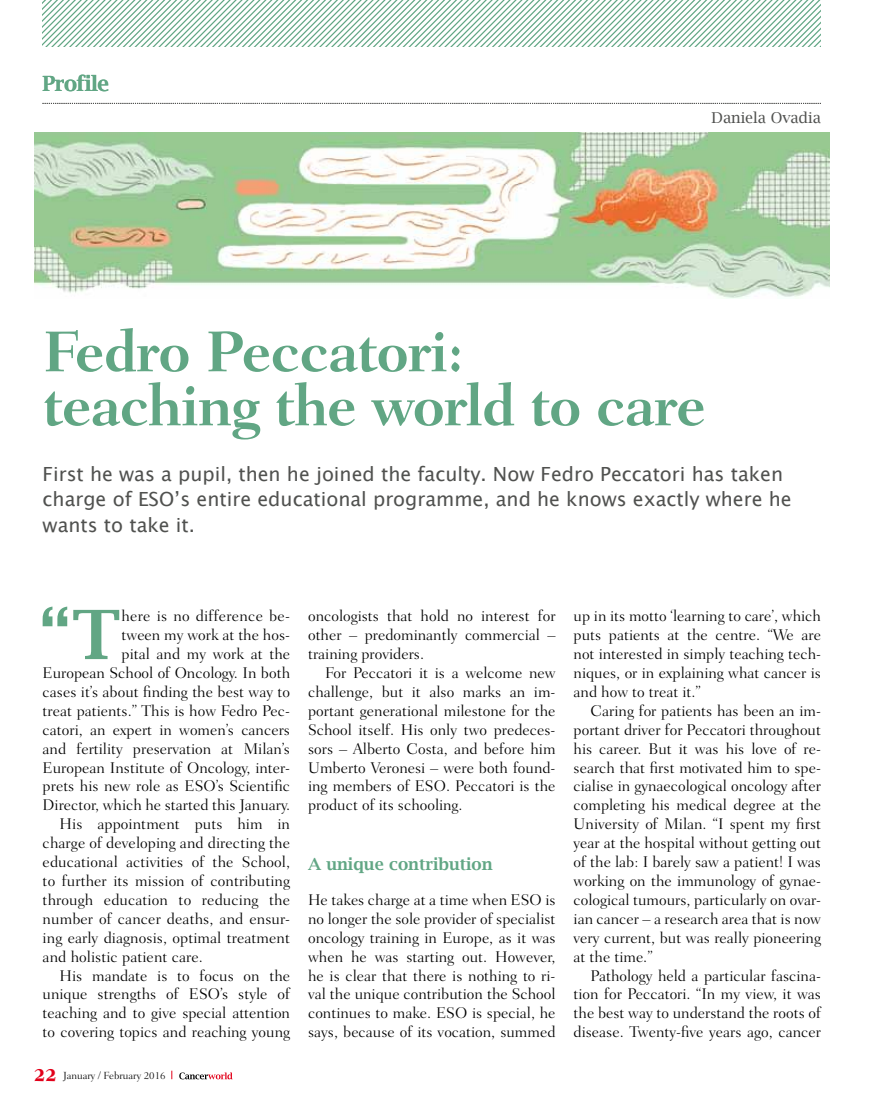
<style>
.page{position:relative;width:872px;height:1106px;background:#fff}
.page>*{position:absolute;margin:0;border:0;box-sizing:border-box;transform-origin:0 0}
.t1{font:600 68.1px "Lucida Bright";color:#61a684}
.t2{font:700 58.5px/54px "Fairfield LH";letter-spacing:-.025em;color:#61a684}
.t3{font:600 21px "Lucida Bright";letter-spacing:-.025em;color:#61a684}
.t4{font:19.5px/25.5px "Lucida Grande";color:#50514f}
.t5{font:600 16.5px "Lucida Bright";color:#61a684}
.t6{font:300 15.75px/18.9px "Fairfield LH";color:#000;text-align:justify}
.t7{font:15px "Lucida Bright";color:#50514f}
.t8{font:300 10.5px "Fairfield LH";color:#000}
.s1{font-weight:800;font-size:18px;color:#e2001a}
</style>
<div class="page">
<svg style="left:179px;top:1072px;width:54px;height:7px"></svg>
<svg style="left:43px;top:103px;width:778px;height:1px"></svg>
<img style="left:34px;top:133px;width:795px;height:166px">
<svg style="left:43px;top:0;width:778px;height:47px"></svg>
<h3 class="t3" style="left:43px;top:71px;width:68px">Profile</h3>
<p class="t7" style="left:711px;top:109px;width:111px">Daniela Ovadia</p>
<h2 class="t2" style="left:43px;top:325px;width:665px">Fedro Peccatori:<br>teaching the world to care</h2>
<p class="t4" style="left:43px;top:461px;width:750px">First he was a pupil, then he joined the faculty. Now Fedro Peccatori has taken charge of ESO’s entire educational programme, and he knows exactly where he wants to take it.</p>
<h1 class="t1" style="left:39px;top:596px;width:83px">“T</h1>
<p class="t6" style="left:122px;top:606px;width:170px">here is no difference be-</p>
<p class="t6" style="left:122px;top:625px;width:170px">tween my work at the hos-</p>
<p class="t6" style="left:122px;top:644px;width:170px">pital and my work at the</p>
<p class="t6" style="left:43px;top:663px;width:249px">European School of Oncology. In both</p>
<p class="t6" style="left:43px;top:682px;width:249px">cases it’s about finding the best way to</p>
<p class="t6" style="left:43px;top:701px;width:249px">treat patients.” This is how Fedro Pec-</p>
<p class="t6" style="left:43px;top:720px;width:249px">catori, an expert in women’s cancers</p>
<p class="t6" style="left:43px;top:739px;width:249px">and fertility preservation at Milan’s</p>
<p class="t6" style="left:43px;top:758px;width:249px">European Institute of Oncology, inter-</p>
<p class="t6" style="left:43px;top:777px;width:249px">prets his new role as ESO’s Scientific</p>
<p class="t6" style="left:43px;top:795px;width:249px">Director, which he started this January.</p>
<p class="t6" style="left:60px;top:814px;width:232px">His appointment puts him in</p>
<p class="t6" style="left:43px;top:833px;width:249px">charge of developing and directing the</p>
<p class="t6" style="left:43px;top:852px;width:249px">educational activities of the School,</p>
<p class="t6" style="left:43px;top:871px;width:249px">to further its mission of contributing</p>
<p class="t6" style="left:43px;top:890px;width:249px">through education to reducing the</p>
<p class="t6" style="left:43px;top:909px;width:249px">number of cancer deaths, and ensur-</p>
<p class="t6" style="left:43px;top:928px;width:249px">ing early diagnosis, optimal treatment</p>
<p class="t6" style="left:43px;top:947px;width:162px">and holistic patient care.</p>
<p class="t6" style="left:60px;top:966px;width:232px">His mandate is to focus on the</p>
<p class="t6" style="left:43px;top:984px;width:249px">unique strengths of ESO’s style of</p>
<p class="t6" style="left:43px;top:1003px;width:249px">teaching and to give special attention</p>
<p class="t6" style="left:43px;top:1022px;width:249px">to covering topics and reaching young</p>
<p class="t8" style="left:34px;top:1069px;width:133px"><span class="s1">22</span> January / February 2016</p>
<p class="t6" style="left:308px;top:606px;width:249px">oncologists that hold no interest for other – predominantly commercial – training providers.</p>
<p class="t6" style="left:308px;top:663px;width:249px;text-indent:17px">For Peccatori it is a welcome new challenge, but it also marks an im&shy;portant generational milestone for the School itself. His only two predeces&shy;sors – Alberto Costa, and before him Umberto Veronesi – were both found&shy;ing members of ESO. Peccatori is the product of its schooling.</p>
<p class="t5" style="left:308px;top:854px;width:186px">A unique contribution</p>
<p class="t6" style="left:308px;top:890px;width:249px">He takes charge at a time when ESO is no longer the sole provider of specialist oncology training in Europe, as it was when he was starting out. However, he is clear that there is nothing to ri&shy;val the unique contribution the School continues to make. ESO is special, he says, because of its vocation, summed</p>
<p class="t6" style="left:573px;top:606px;width:249px">up in its motto ‘learning to care’, which puts patients at the centre. “We are not interested in simply teaching tech&shy;niques, or in explaining what cancer is and how to treat it.”</p>
<p class="t6" style="left:573px;top:701px;width:249px;text-indent:17px">Caring for patients has been an im&shy;portant driver for Peccatori throughout his career. But it was his love of re&shy;search that first motivated him to spe&shy;cialise in gynaecological oncology after completing his medical degree at the University of Milan. “I spent my first year at the hospital without getting out of the lab: I barely saw a patient! I was working on the immunology of gynae&shy;cological tumours, particularly on ovar&shy;ian cancer – a research area that is now very current, but was really pioneering at the time.”</p>
<p class="t6" style="left:573px;top:966px;width:249px;text-indent:17px">Pathology held a particular fascina&shy;tion for Peccatori. “In my view, it was the best way to understand the roots of disease. Twenty-five years ago, cancer</p>
</div>
